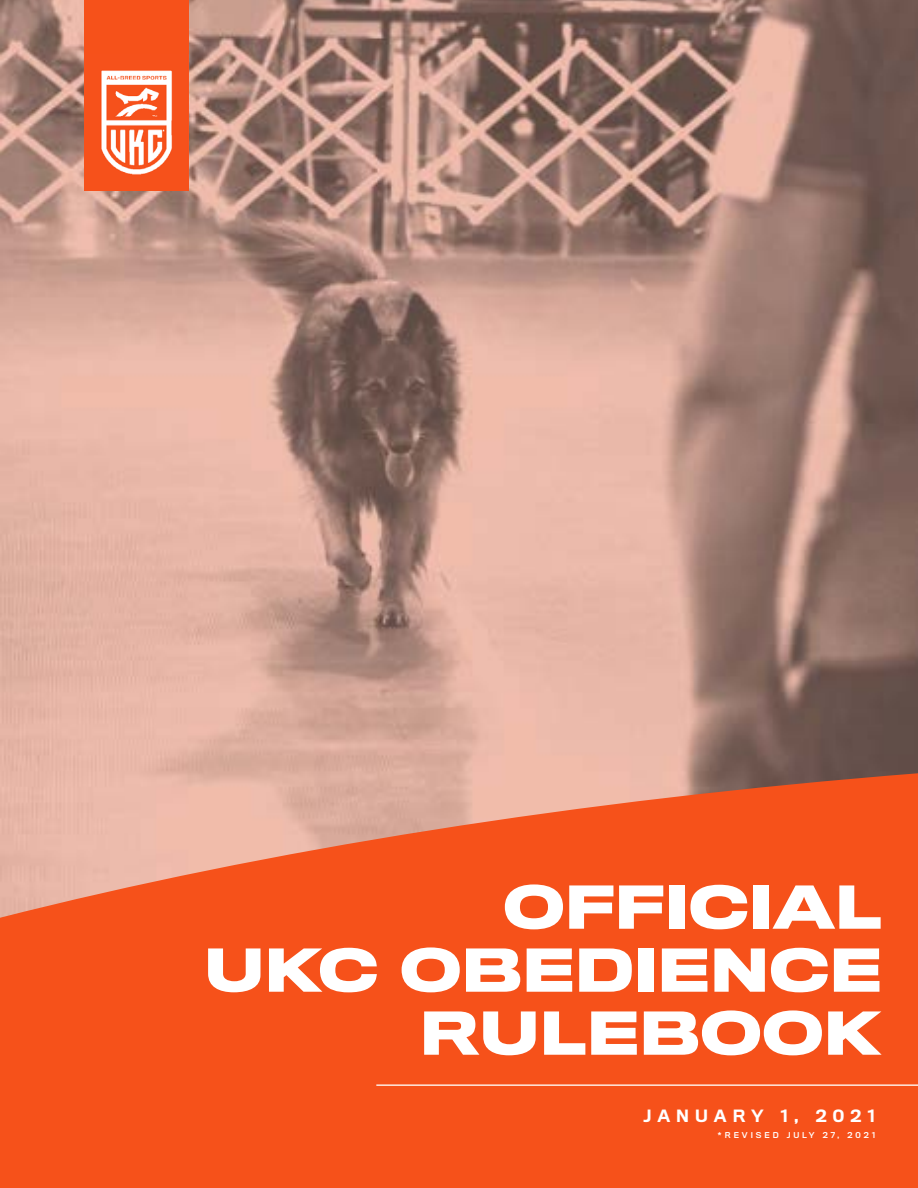
<style>
.page{position:relative;width:918px;height:1188px;background:#fff}
.page>*{position:absolute;margin:0;border:0;box-sizing:border-box;transform-origin:0 0}
.t1{font:700 55.2px/63px "Titling Gothic FB Wide";color:#fff;text-align:right}
.t2{font:500 15.75px "Titling Gothic FB";letter-spacing:.39em;color:#fff}
.t3{font:7.5px "Titling Gothic FB Standard";letter-spacing:.39em;color:#fff}
</style>
<div class="page">
<img style="left:1px;top:0;width:917px;height:773px">
<svg style="left:0;top:773px;width:918px;height:415px;background:#f35f2d"></svg>
<hr style="left:376px;top:1084px;width:542px;height:2px;background:#fff">
<div style="left:84px;top:0;width:105px;height:190px;background:#f6511a"></div>
<img style="left:101px;top:70px;width:71px;height:105px">
<p class="t1" style="left:204px;top:875px;width:680px">OFFICIAL<br>UKC OBEDIENCE<br>RULEBOOK</p>
<p class="t2" style="left:643px;top:1106px;width:233px">JANUARY 1, 2021</p>
<p class="t3" style="left:718px;top:1131px;width:159px">*REVISED JULY 27, 2021</p>
</div>
